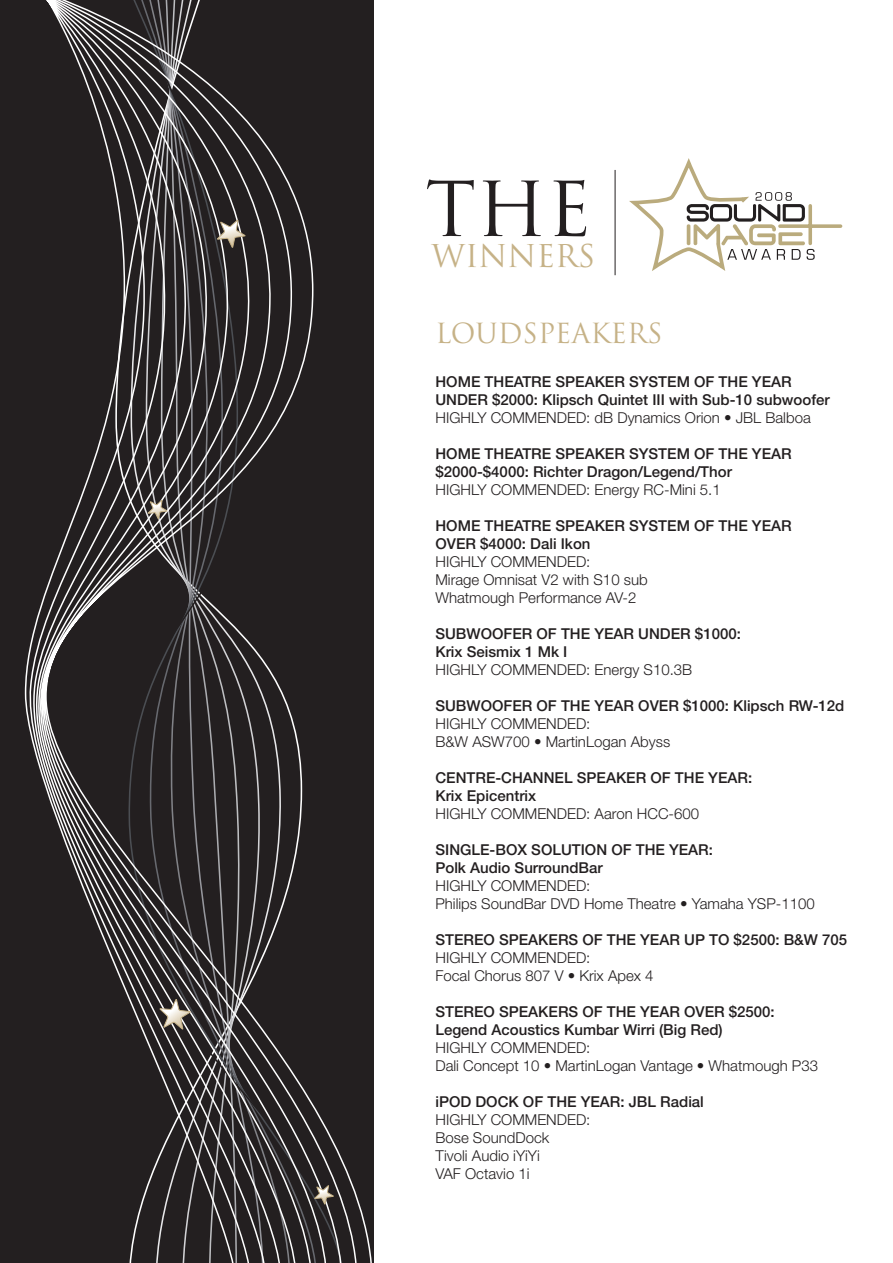
<style>
.page{position:relative;width:893px;height:1263px;background:#fff}
.page>*{position:absolute;margin:0;border:0;box-sizing:border-box;transform-origin:0 0}
.t1{font:73.65px "Trajan Pro";color:#231f20}
.t2{font:30.6px "Trajan Pro";color:#c6b287}
.t3{font:27px "Trajan Pro";color:#c6b287}
.t4{font:500 15px/18px "Helvetica Neue LT Std";color:#231f20}
.t5{font:300 15px/18px "Helvetica Neue LT Std";color:#231f20}
</style>
<div class="page">
<svg style="left:815px;top:224px;width:26px;height:4px"></svg>
<svg style="left:630px;top:163px;width:185px;height:108px"></svg>
<hr style="left:615px;top:170px;width:1px;height:105px;background:#231f20">
<svg style="left:1px;top:0;width:373px;height:1263px;background:#312d2e"></svg>
<svg style="left:217px;top:220px;width:28px;height:28px"></svg>
<svg style="left:160px;top:999px;width:31px;height:30px"></svg>
<svg style="left:148px;top:500px;width:19px;height:19px"></svg>
<svg style="left:315px;top:1184px;width:19px;height:20px"></svg>
<h1 class="t1" style="left:425px;top:162px;width:168px">THE</h1>
<h2 class="t2" style="left:431px;top:237px;width:165px">WINNERS</h2>
<h3 class="t3" style="left:435px;top:316px;width:229px">LOUDSPEAKERS</h3>
<p class="t4" style="left:435px;top:373px;width:396px">HOME THEATRE SPEAKER SYSTEM OF THE YEAR<br>UNDER $2000: Klipsch Quintet III with Sub-10 subwoofer</p>
<p class="t5" style="left:435px;top:408px;width:377px">HIGHLY COMMENDED: dB Dynamics Orion • JBL Balboa</p>
<p class="t4" style="left:435px;top:445px;width:358px">HOME THEATRE SPEAKER SYSTEM OF THE YEAR $2000-$4000: Richter Dragon/Legend/Thor</p>
<p class="t5" style="left:435px;top:480px;width:287px">HIGHLY COMMENDED: Energy RC-Mini 5.1</p>
<p class="t4" style="left:435px;top:517px;width:358px">HOME THEATRE SPEAKER SYSTEM OF THE YEAR<br>OVER $4000: Dali Ikon</p>
<p class="t5" style="left:435px;top:552px;width:214px">HIGHLY COMMENDED:<br>Mirage Omnisat V2 with S10 sub<br>Whatmough Performance AV-2</p>
<p class="t4" style="left:435px;top:625px;width:307px">SUBWOOFER OF THE YEAR UNDER $1000:<br>Krix Seismix 1 Mk I</p>
<p class="t5" style="left:435px;top:660px;width:258px">HIGHLY COMMENDED: Energy S10.3B</p>
<p class="t4" style="left:435px;top:697px;width:410px">SUBWOOFER OF THE YEAR OVER $1000: Klipsch RW-12d</p>
<p class="t5" style="left:435px;top:714px;width:236px">HIGHLY COMMENDED:<br>B&amp;W ASW700 • MartinLogan Abyss</p>
<p class="t4" style="left:435px;top:769px;width:318px">CENTRE-CHANNEL SPEAKER OF THE YEAR:<br>Krix Epicentrix</p>
<p class="t5" style="left:435px;top:804px;width:265px">HIGHLY COMMENDED: Aaron HCC-600</p>
<p class="t4" style="left:435px;top:841px;width:279px">SINGLE-BOX SOLUTION OF THE YEAR:<br>Polk Audio SurroundBar</p>
<p class="t5" style="left:435px;top:876px;width:381px">HIGHLY COMMENDED:<br>Philips SoundBar DVD Home Theatre • Yamaha YSP-1100</p>
<p class="t4" style="left:435px;top:931px;width:413px">STEREO SPEAKERS OF THE YEAR UP TO $2500: B&amp;W 705</p>
<p class="t5" style="left:435px;top:948px;width:220px">HIGHLY COMMENDED:<br>Focal Chorus 807 V • Krix Apex 4</p>
<p class="t4" style="left:435px;top:1003px;width:341px">STEREO SPEAKERS OF THE YEAR OVER $2500:<br>Legend Acoustics Kumbar Wirri (Big Red)</p>
<p class="t5" style="left:435px;top:1038px;width:384px">HIGHLY COMMENDED:<br>Dali Concept 10 • MartinLogan Vantage • Whatmough P33</p>
<p class="t4" style="left:435px;top:1093px;width:52px">iPod dock</p>
<p class="t4" style="left:523px;top:1093px;width:182px">OF THE YEAR: JBL Radial</p>
<p class="t5" style="left:435px;top:1110px;width:157px">HIGHLY COMMENDED:<br>Bose SoundDock<br>Tivoli Audio iYiYi<br>VAF Octavio 1i</p>
</div>
